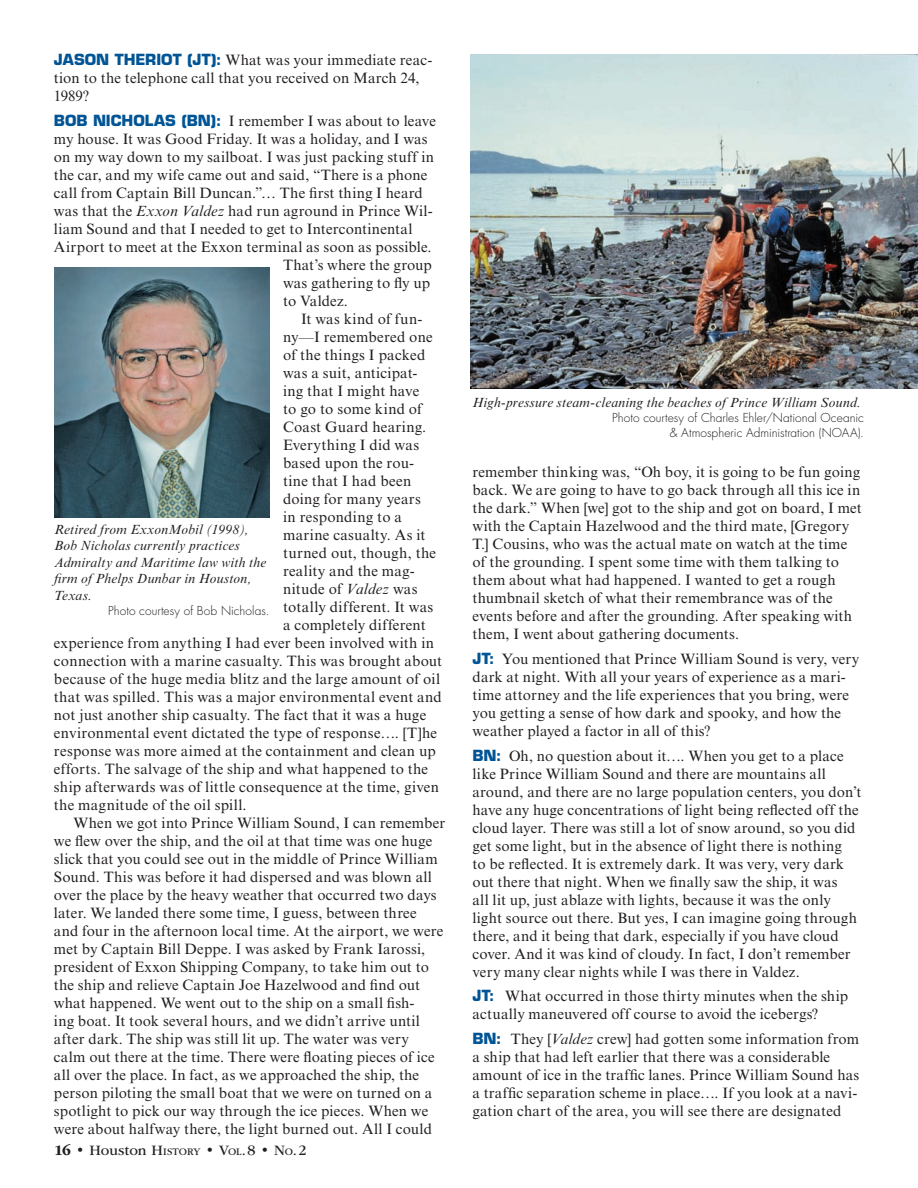
<style>
.page{position:relative;width:918px;height:1188px;background:#fff}
.page>*{position:absolute;margin:0;border:0;box-sizing:border-box;transform-origin:0 0}
.t1{font:15px/18px "Times New Roman MT Std";letter-spacing:.015em;color:#231f20}
.t2{font:15px "ITC Garamond Std";letter-spacing:-.005em;color:#231f20}
.t3{font:italic 13.5px/16.5px "Times New Roman MT Std";letter-spacing:.015em;color:#231f20}
.t4{font:300 12px/15px "Futura Std";letter-spacing:.005em;color:#231f20;text-align:right}
.s1{font-family:"Eurostile LT Std";font-weight:700;color:#015495}
.s2{font-style:italic}
.s3{font-weight:700}
.s4{font-style:inherit}
.s5{font-size:10.5px}
</style>
<div class="page">
<img style="left:471px;top:54px;width:447px;height:334px">
<img style="left:54px;top:268px;width:216px;height:249px">
<p class="t1" style="left:54px;top:51px;width:380px"><span class="s1">JASON THERIOT (JT):</span> What was your immediate reac&shy;tion to the telephone call that you received on March 24,<br>1989?</p>
<p class="t1" style="left:54px;top:112px;width:383px"><span class="s1">BOB NICHOLAS (BN):</span> I remember I was about to leave</p>
<p class="t1" style="left:54px;top:130px;width:375px">my house. It was Good Friday. It was a holiday, and I was</p>
<p class="t1" style="left:54px;top:148px;width:382px">on my way down to my sailboat. I was just packing stuff in</p>
<p class="t1" style="left:54px;top:166px;width:375px">the car, and my wife came out and said, “There is a phone</p>
<p class="t1" style="left:54px;top:184px;width:370px">call from Captain Bill Duncan.”… The first thing I heard</p>
<p class="t1" style="left:54px;top:202px;width:380px">was that the <span class="s2">Exxon Valdez</span> had run aground in Prince Wil-</p>
<p class="t1" style="left:54px;top:220px;width:360px">liam Sound and that I needed to get to Intercontinental</p>
<p class="t1" style="left:54px;top:238px;width:379px">Airport to meet at the Exxon terminal as soon as possible.</p>
<p class="t1" style="left:283px;top:256px;width:150px">That’s where the group</p>
<p class="t1" style="left:283px;top:274px;width:149px">was gathering to fly up</p>
<p class="t1" style="left:283px;top:292px;width:66px">to Valdez.</p>
<p class="t1" style="left:301px;top:310px;width:123px">It was kind of fun-</p>
<p class="t1" style="left:283px;top:328px;width:151px">ny—I remembered one</p>
<p class="t1" style="left:283px;top:346px;width:144px">of the things I packed</p>
<p class="t1" style="left:283px;top:364px;width:136px">was a suit, anticipat-</p>
<p class="t1" style="left:283px;top:382px;width:138px">ing that I might have</p>
<p class="t1" style="left:283px;top:400px;width:141px">to go to some kind of</p>
<p class="t1" style="left:283px;top:418px;width:145px">Coast Guard hearing.</p>
<p class="t1" style="left:283px;top:436px;width:138px">Everything I did was</p>
<p class="t1" style="left:283px;top:454px;width:133px">based upon the rou-</p>
<p class="t1" style="left:283px;top:472px;width:130px">tine that I had been</p>
<p class="t1" style="left:283px;top:490px;width:139px">doing for many years</p>
<p class="t1" style="left:283px;top:508px;width:120px">in responding to a</p>
<p class="t1" style="left:283px;top:526px;width:144px">marine casualty. As it</p>
<p class="t1" style="left:283px;top:544px;width:155px">turned out, though, the</p>
<p class="t1" style="left:283px;top:562px;width:133px">reality and the mag-</p>
<p class="t1" style="left:283px;top:580px;width:136px">nitude of <span class="s2">Valdez</span> was</p>
<p class="t1" style="left:283px;top:598px;width:152px">totally different. It was</p>
<p class="t1" style="left:283px;top:616px;width:144px">a completely different</p>
<p class="t1" style="left:54px;top:634px;width:382px">experience from anything I had ever been involved with in</p>
<p class="t1" style="left:54px;top:652px;width:390px">connection with a marine casualty. This was brought about</p>
<p class="t1" style="left:54px;top:670px;width:388px">because of the huge media blitz and the large amount of oil</p>
<p class="t1" style="left:54px;top:688px;width:389px">that was spilled. This was a major environmental event and</p>
<p class="t1" style="left:54px;top:706px;width:374px">not just another ship casualty. The fact that it was a huge</p>
<p class="t1" style="left:54px;top:724px;width:385px">environmental event dictated the type of response…. [T]he</p>
<p class="t1" style="left:54px;top:742px;width:383px">response was more aimed at the containment and clean up</p>
<p class="t1" style="left:54px;top:760px;width:376px">efforts. The salvage of the ship and what happened to the</p>
<p class="t1" style="left:54px;top:778px;width:387px">ship afterwards was of little consequence at the time, given</p>
<p class="t1" style="left:54px;top:796px;width:194px">the magnitude of the oil spill.</p>
<p class="t1" style="left:73px;top:814px;width:373px">When we got into Prince William Sound, I can remember</p>
<p class="t1" style="left:54px;top:832px;width:380px">we flew over the ship, and the oil at that time was one huge</p>
<p class="t1" style="left:54px;top:850px;width:385px">slick that you could see out in the middle of Prince William</p>
<p class="t1" style="left:54px;top:868px;width:380px">Sound. This was before it had dispersed and was blown all</p>
<p class="t1" style="left:54px;top:886px;width:384px">over the place by the heavy weather that occurred two days</p>
<p class="t1" style="left:54px;top:904px;width:364px">later. We landed there some time, I guess, between three</p>
<p class="t1" style="left:54px;top:922px;width:391px">and four in the afternoon local time. At the airport, we were</p>
<p class="t1" style="left:54px;top:940px;width:373px">met by Captain Bill Deppe. I was asked by Frank Iarossi,</p>
<p class="t1" style="left:54px;top:958px;width:377px">president of Exxon Shipping Company, to take him out to</p>
<p class="t1" style="left:54px;top:976px;width:368px">the ship and relieve Captain Joe Hazelwood and find out</p>
<p class="t1" style="left:54px;top:994px;width:362px">what happened. We went out to the ship on a small fish-</p>
<p class="t1" style="left:54px;top:1012px;width:367px">ing boat. It took several hours, and we didn’t arrive until</p>
<p class="t1" style="left:54px;top:1030px;width:356px">after dark. The ship was still lit up. The water was very</p>
<p class="t1" style="left:54px;top:1048px;width:382px">calm out there at the time. There were floating pieces of ice</p>
<p class="t1" style="left:54px;top:1066px;width:367px">all over the place. In fact, as we approached the ship, the</p>
<p class="t1" style="left:54px;top:1084px;width:380px">person piloting the small boat that we were on turned on a</p>
<p class="t1" style="left:54px;top:1102px;width:376px">spotlight to pick our way through the ice pieces. When we</p>
<p class="t1" style="left:54px;top:1120px;width:380px">were about halfway there, the light burned out. All I could</p>
<p class="t3" style="left:54px;top:521px;width:214px">Retired from ExxonMobil (1998),<br>Bob Nicholas currently practices<br>Admiralty and Maritime law with the firm of Phelps Dunbar in Houston,<br>Texas.</p>
<p class="t4" style="left:108px;top:603px;width:163px">Photo courtesy of Bob Nicholas.</p>
<p class="t2" style="left:54px;top:1142px;width:254px"><span class="s3">16</span> • Houston <span class="s4">H</span><span class="s5">ISTORY</span> • <span class="s4">V</span><span class="s5">OL</span><span class="s4">.</span>8 • <span class="s4">N</span><span class="s5">O</span><span class="s4">.</span>2</p>
<p class="t3" style="left:472px;top:394px;width:390px">High-pressure steam-cleaning the beaches of Prince William Sound.</p>
<p class="t4" style="left:612px;top:410px;width:253px">Photo courtesy of Charles Ehler/National Oceanic &amp; Atmospheric Administration (NOAA).</p>
<p class="t1" style="left:472px;top:463px;width:391px">remember thinking was, “Oh boy, it is going to be fun going back. We are going to have to go back through all this ice in the dark.” When [we] got to the ship and got on board, I met with the Captain Hazelwood and the third mate, [Gregory T.] Cousins, who was the actual mate on watch at the time of the grounding. I spent some time with them talking to them about what had happened. I wanted to get a rough thumbnail sketch of what their remembrance was of the events before and after the grounding. After speaking with them, I went about gathering documents.</p>
<p class="t1" style="left:472px;top:650px;width:388px"><span class="s1">JT:</span> You mentioned that Prince William Sound is very, very dark at night. With all your years of experience as a mari&shy;time attorney and the life experiences that you bring, were you getting a sense of how dark and spooky, and how the weather played a factor in all of this?</p>
<p class="t1" style="left:472px;top:747px;width:391px"><span class="s1">BN:</span> Oh, no question about it…. When you get to a place like Prince William Sound and there are mountains all around, and there are no large population centers, you don’t have any huge concentrations of light being reflected off the cloud layer. There was still a lot of snow around, so you did get some light, but in the absence of light there is nothing<br>to be reflected. It is extremely dark. It was very, very dark out there that night. When we finally saw the ship, it was<br>all lit up, just ablaze with lights, because it was the only light source out there. But yes, I can imagine going through there, and it being that dark, especially if you have cloud cover. And it was kind of cloudy. In fact, I don’t remember very many clear nights while I was there in Valdez.</p>
<p class="t1" style="left:472px;top:987px;width:377px"><span class="s1">JT:</span> What occurred in those thirty minutes when the ship actually maneuvered off course to avoid the icebergs?</p>
<p class="t1" style="left:472px;top:1030px;width:388px"><span class="s1">BN:</span> They [<span class="s2">Valdez</span> crew] had gotten some information from a ship that had left earlier that there was a considerable amount of ice in the traffic lanes. Prince William Sound has a traffic separation scheme in place…. If you look at a navi&shy;gation chart of the area, you will see there are designated</p>
</div>
